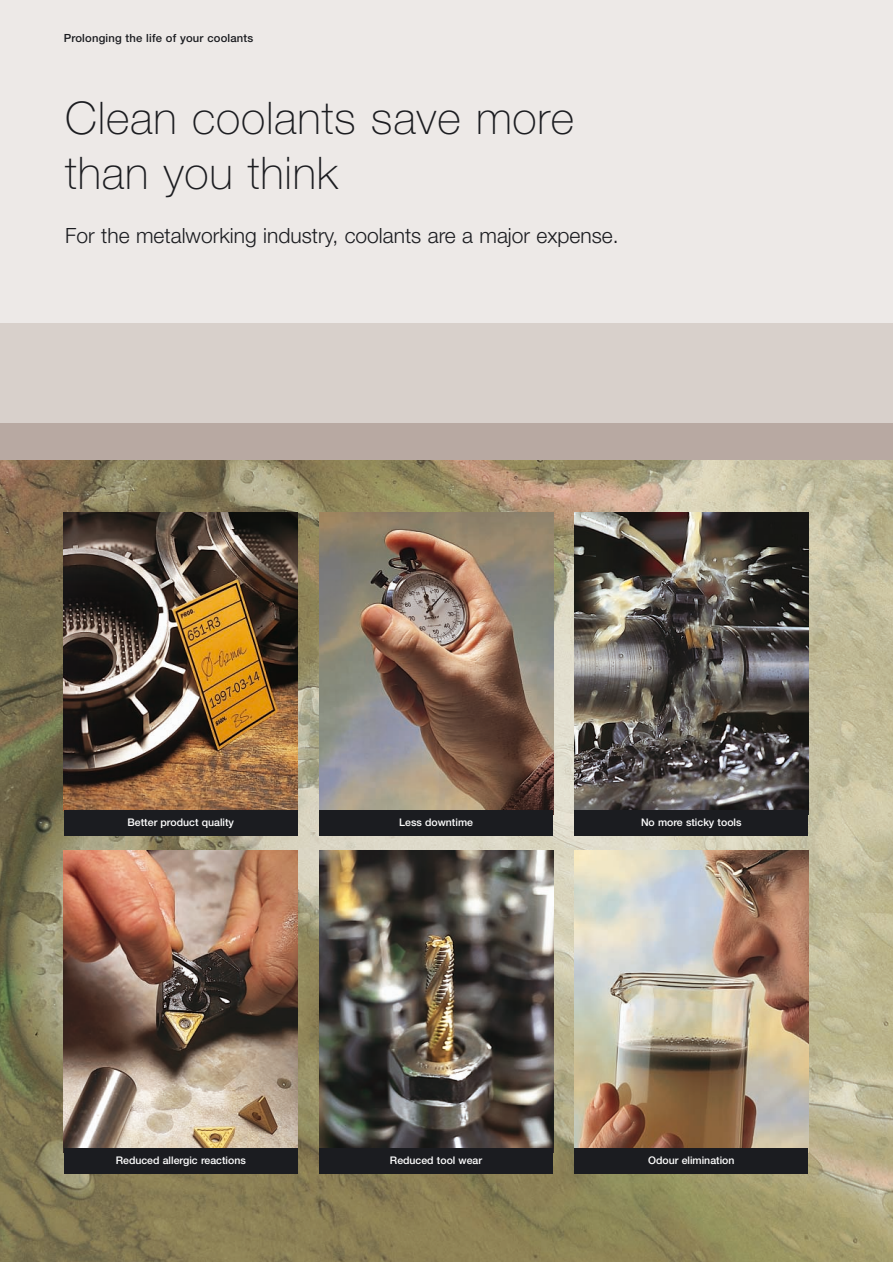
<style>
.page{position:relative;width:893px;height:1262px;background:#fff}
.page>*{position:absolute;margin:0;border:0;box-sizing:border-box;transform-origin:0 0}
.t1{font:100 45px/55.5px "Helvetica Neue";letter-spacing:.015em;color:#1b1c20}
.t2{font:300 21px "Helvetica Neue";color:#1b1c20}
.t3{font:500 11.25px "Helvetica Neue";letter-spacing:.015em;color:#1b1c20}
.t4{font:500 10.5px "Helvetica Neue";color:#fff}
</style>
<div class="page">
<div style="left:0;top:0;width:892px;height:451px;background:#ede9e7"></div>
<img style="left:0;top:459px;width:892px;height:802px">
<div style="left:0;top:323px;width:892px;height:100px;background:#d8d0cb"></div>
<div style="left:0;top:423px;width:892px;height:36px;background:#b8a9a2"></div>
<img style="left:64px;top:512px;width:234px;height:298px">
<img style="left:319px;top:512px;width:234px;height:298px">
<img style="left:574px;top:512px;width:234px;height:298px">
<img style="left:64px;top:850px;width:234px;height:298px">
<img style="left:319px;top:850px;width:234px;height:298px">
<div style="left:574px;top:810px;width:234px;height:26px;background:#1b1c20"></div>
<div style="left:319px;top:810px;width:234px;height:26px;background:#1b1c20"></div>
<div style="left:64px;top:810px;width:234px;height:26px;background:#1b1c20"></div>
<div style="left:64px;top:1148px;width:234px;height:26px;background:#1b1c20"></div>
<div style="left:319px;top:1148px;width:234px;height:26px;background:#1b1c20"></div>
<img style="left:574px;top:850px;width:234px;height:298px">
<div style="left:574px;top:1148px;width:234px;height:26px;background:#1b1c20"></div>
<p class="t3" style="left:64px;top:34px;width:191px">Prolonging the life of your coolants</p>
<h1 class="t1" style="left:65px;top:94px;width:510px">Clean coolants save more than you think</h1>
<h2 class="t2" style="left:65px;top:228px;width:555px">For the metalworking industry, coolants are a major expense.</h2>
<p class="t4" style="left:128px;top:818px;width:108px">Better product quality</p>
<p class="t4" style="left:399px;top:818px;width:75px">Less downtime</p>
<p class="t4" style="left:641px;top:818px;width:102px">No more sticky tools</p>
<p class="t4" style="left:116px;top:1156px;width:131px">Reduced allergic reactions</p>
<p class="t4" style="left:390px;top:1156px;width:94px">Reduced tool wear</p>
<p class="t4" style="left:648px;top:1156px;width:88px">Odour elimination</p>
</div>
